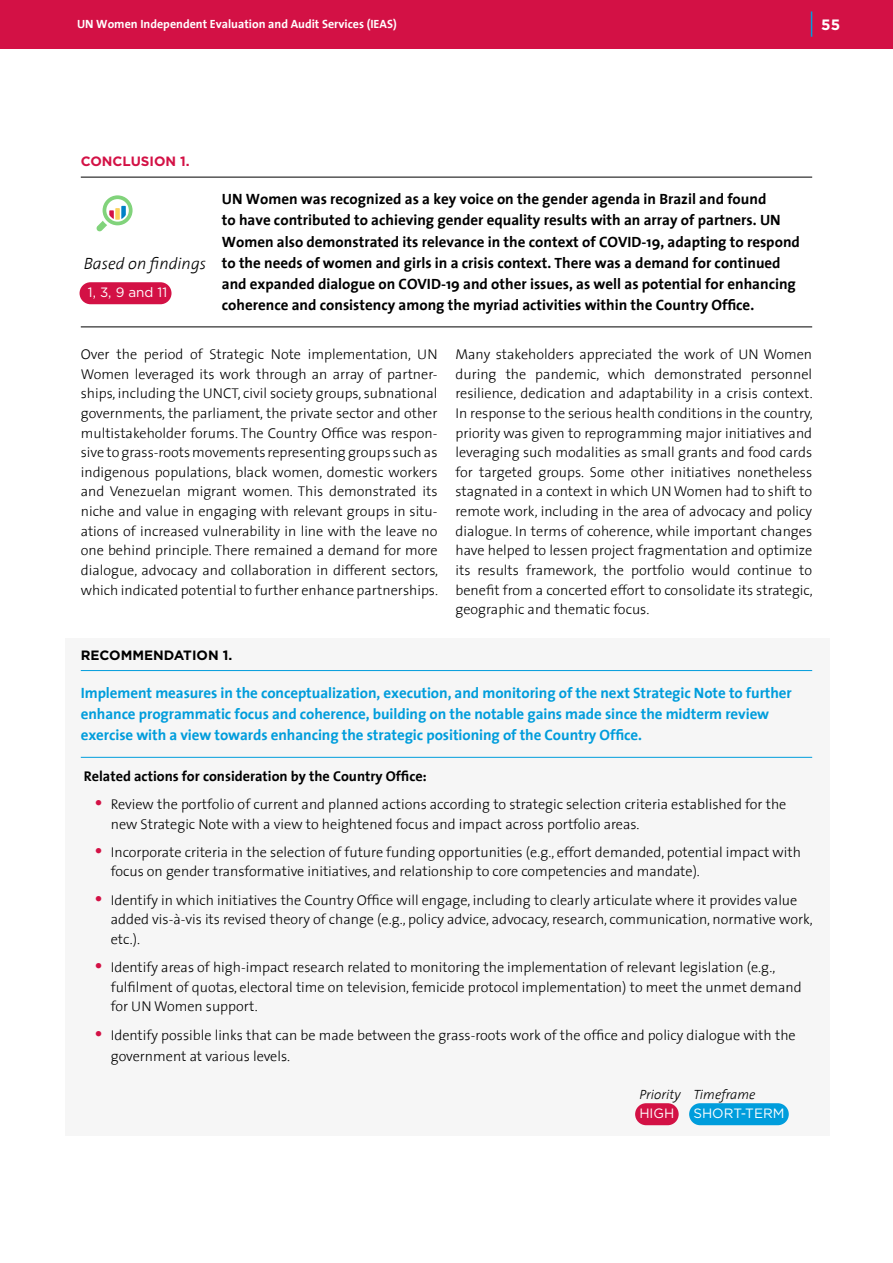
<style>
.page{position:relative;width:893px;height:1263px;background:#fff}
.page>*{position:absolute;margin:0;border:0;box-sizing:border-box;transform-origin:0 0}
.t1{font:italic 300 16.5px "The Sans";color:#000}
.Conclusions_Text{font:700 15px/21px "The Sans";color:#000}
.Rec{font:700 15px/21px "The Sans";letter-spacing:-.005em;color:#009ddc}
.t2{font:700 15px "Gotham";color:#fff}
.t3{font:300 14.25px/19.6px "The Sans";color:#000}
.t4{font:700 14.25px "The Sans";color:#000}
.t5{font:13.5px "Gotham";color:#fff}
.t6{font:italic 300 13.5px "The Sans";color:#000}
.Rec_header{font:700 13.5px "Gotham";color:#000}
.Conclusions_HEADER{font:700 13.5px "Gotham";color:#d31145}
.t7{font:700 12px "The Sans";color:#fff}
.s1{font-family:"Gotham";font-weight:700;font-size:18px;color:#d31145}
</style>
<div class="page">
<div style="left:0;top:0;width:893px;height:48px;background:#d31145"></div>
<svg style="left:811px;top:11px;width:1px;height:26px"></svg>
<div style="left:65px;top:638px;width:764px;height:497px;background:#f6f6f6"></div>
<div style="left:635px;top:1103px;width:44px;height:22px;background:#d31145;border-radius:11px"></div>
<div style="left:689px;top:1103px;width:100px;height:22px;background:#009ddc;border-radius:11px"></div>
<hr style="left:81px;top:177px;width:731px;height:1px;background:#000">
<hr style="left:81px;top:326px;width:731px;height:1px;background:#000">
<hr style="left:81px;top:670px;width:731px;height:1px;background:#009ddc">
<hr style="left:81px;top:757px;width:731px;height:1px;background:#009ddc">
<div style="left:80px;top:282px;width:92px;height:22px;background:#d31145;border-radius:11px"></div>
<svg style="left:96px;top:195px;width:37px;height:37px"></svg>
<p class="t7" style="left:77px;top:14px;width:321px">UN Women Independent Evaluation and Audit Services (IEAS)</p>
<p class="t2" style="left:821px;top:15px;width:20px">55</p>
<p class="Conclusions_HEADER" style="left:81px;top:153px;width:111px">CONCLUSION 1.</p>
<p class="Conclusions_Text" style="left:222px;top:189px;width:580px">UN Women was recognized as a key voice on the gender agenda in Brazil and found<br>to have contributed to achieving gender equality results with an array of partners. UN Women also demonstrated its relevance in the context of COVID-19, adapting to respond to the needs of women and girls in a crisis context. There was a demand for continued and expanded dialogue on COVID-19 and other issues, as well as potential for enhancing coherence and consistency among the myriad activities within the Country Office.</p>
<p class="t3" style="left:81px;top:344px;width:359px;text-align:justify">Over the period of Strategic Note implementation, UN Women leveraged its work through an array of partner&shy;ships, including the UNCT, civil society groups, subnational governments, the parliament, the private sector and other multistakeholder forums. The Country Office was respon&shy;sive to grass-roots movements representing groups such as indigenous populations, black women, domestic workers and Venezuelan migrant women. This demonstrated its niche and value in engaging with relevant groups in situ&shy;ations of increased vulnerability in line with the leave no one behind principle. There remained a demand for more dialogue, advocacy and collaboration in different sectors, which indicated potential to further enhance partnerships.</p>
<p class="t3" style="left:455px;top:344px;width:359px;text-align:justify">Many stakeholders appreciated the work of UN Women during the pandemic, which demonstrated personnel resilience, dedication and adaptability in a crisis context.<br>In response to the serious health conditions in the country, priority was given to reprogramming major initiatives and leveraging such modalities as small grants and food cards for targeted groups. Some other initiatives nonetheless stagnated in a context in which UN Women had to shift to remote work, including in the area of advocacy and policy dialogue. In terms of coherence, while important changes have helped to lessen project fragmentation and optimize its results framework, the portfolio would continue to benefit from a concerted effort to consolidate its strategic, geographic and thematic focus.</p>
<p class="Rec_header" style="left:81px;top:646px;width:153px">RECOMMENDATION 1.</p>
<p class="Rec" style="left:81px;top:682px;width:713px">Implement measures in the conceptualization, execution, and monitoring of the next Strategic Note to further enhance programmatic focus and coherence, building on the notable gains made since the midterm review exercise with a view towards enhancing the strategic positioning of the Country Office.</p>
<p class="t4" style="left:84px;top:764px;width:344px">Related actions for consideration by the Country Office:</p>
<p class="t3" style="left:111px;top:794px;width:677px;text-indent:-16px"><span class="s1">•</span> Review the portfolio of current and planned actions according to strategic selection criteria established for the new Strategic Note with a view to heightened focus and impact across portfolio areas.</p>
<p class="t3" style="left:111px;top:842px;width:692px;text-indent:-16px"><span class="s1">•</span> Incorporate criteria in the selection of future funding opportunities (e.g., effort demanded, potential impact with focus on gender transformative initiatives, and relationship to core competencies and mandate).</p>
<p class="t3" style="left:111px;top:889px;width:704px;text-indent:-16px"><span class="s1">•</span> Identify in which initiatives the Country Office will engage, including to clearly articulate where it provides value added vis-à-vis its revised theory of change (e.g., policy advice, advocacy, research, communication, normative work, etc.).</p>
<p class="t3" style="left:111px;top:957px;width:692px;text-indent:-16px"><span class="s1">•</span> Identify areas of high-impact research related to monitoring the implementation of relevant legislation (e.g., fulfilment of quotas, electoral time on television, femicide protocol implementation) to meet the unmet demand for UN Women support.</p>
<p class="t3" style="left:111px;top:1024px;width:686px;line-height:21px;text-indent:-16px"><span class="s1">•</span> Identify possible links that can be made between the grass-roots work of the office and policy dialogue with the government at various levels.</p>
<p class="t1" style="left:84px;top:249px;width:124px">Based on findings</p>
<p class="t5" style="left:88px;top:284px;width:81px">1, 3, 9 and 11</p>
<p class="t6" style="left:639px;top:1083px;width:43px">Priority</p>
<p class="t5" style="left:639px;top:1105px;width:37px">HIGH</p>
<p class="t6" style="left:693px;top:1083px;width:64px">Timeframe</p>
<p class="t5" style="left:693px;top:1105px;width:93px">SHORT-TERM</p>
</div>
